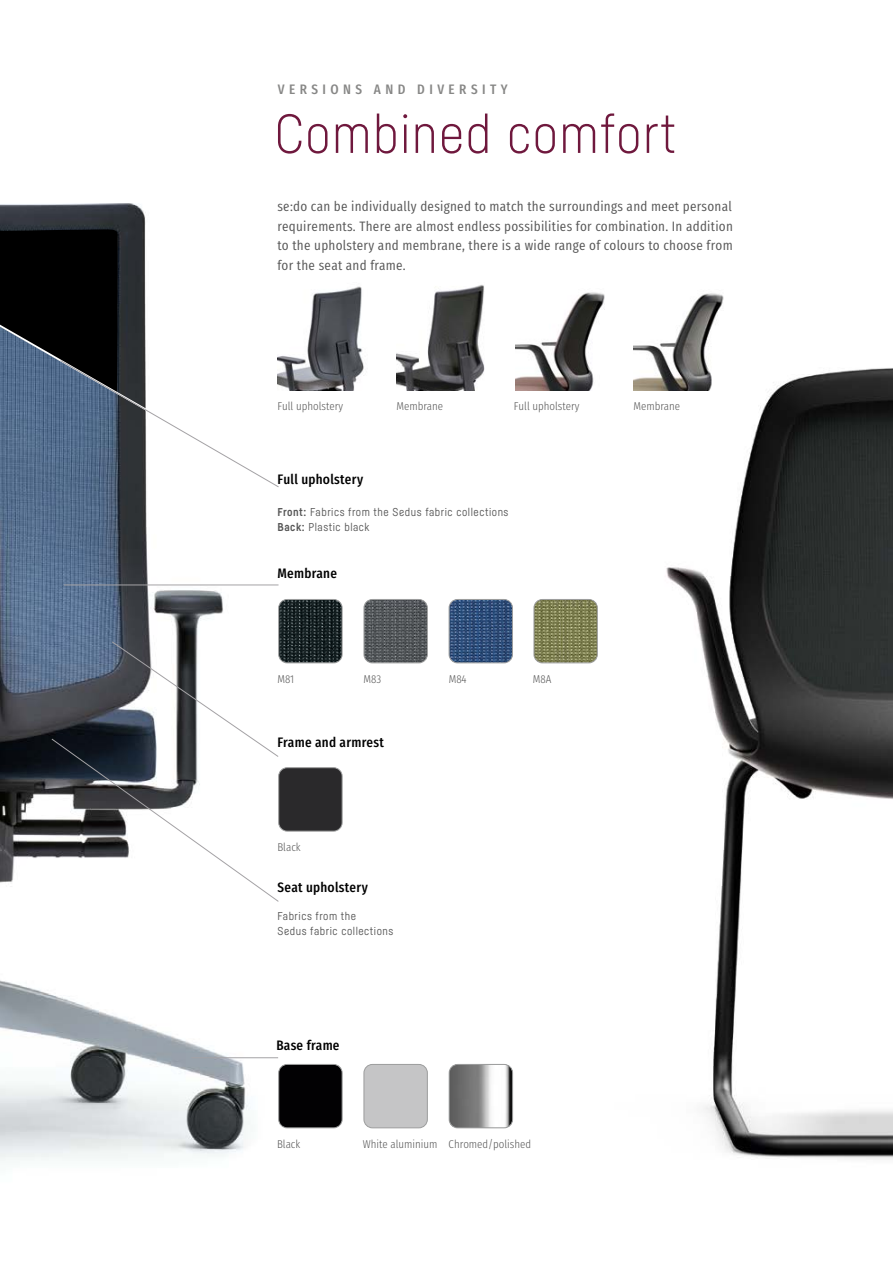
<style>
.page{position:relative;width:893px;height:1263px;background:#fff}
.page>*{position:absolute;margin:0;border:0;box-sizing:border-box;transform-origin:0 0}
.t1{font:300 54px "Sedus Sans";letter-spacing:.025em;color:#6f183d}
.t2{font:13.5px/19.5px "Sedus Text Condensed";letter-spacing:.02em;color:#565656;text-align:justify}
.t3{font:700 13.5px "Sedus Text Condensed";letter-spacing:.02em;color:#000}
.t4{font:700 13.5px "Sedus Text Condensed";letter-spacing:.33em;color:#878786}
.t5{font:300 11.25px "Sedus Text Condensed";color:#565656}
.t6{font:11.25px/15px "Sedus Sans";letter-spacing:.05em;color:#565656}
.s1{font-weight:700}
</style>
<div class="page">
<img style="left:633px;top:345px;width:260px;height:815px">
<img style="left:0;top:203px;width:343px;height:958px">
<img style="left:534px;top:599px;width:63px;height:64px">
<div style="left:534px;top:599px;width:63px;height:64px;border:1px solid #9c9d9d;border-radius:9px"></div>
<img style="left:449px;top:599px;width:63px;height:64px">
<div style="left:449px;top:599px;width:64px;height:64px;border:1px solid #9c9d9d;border-radius:9px"></div>
<img style="left:364px;top:599px;width:63px;height:64px">
<div style="left:364px;top:599px;width:64px;height:64px;border:1px solid #9c9d9d;border-radius:9px"></div>
<img style="left:279px;top:599px;width:63px;height:64px">
<div style="left:279px;top:599px;width:63px;height:64px;border:1px solid #9c9d9d;border-radius:9px"></div>
<div style="left:279px;top:768px;width:63px;height:63px;background:#2a292b;border-radius:9px"></div>
<div style="left:279px;top:767px;width:63px;height:64px;border:1px solid #9c9d9d;border-radius:9px"></div>
<div style="left:279px;top:1064px;width:63px;height:64px;background:#020103;border-radius:9px"></div>
<div style="left:279px;top:1064px;width:63px;height:64px;border:1px solid #9c9d9d;border-radius:9px"></div>
<div style="left:364px;top:1064px;width:63px;height:64px;background:#c5c5c6"></div>
<div style="left:364px;top:1064px;width:64px;height:64px;border:1px solid #9c9d9d;border-radius:9px"></div>
<img style="left:449px;top:1064px;width:64px;height:64px">
<div style="left:449px;top:1064px;width:64px;height:64px;border:1px solid #9c9d9d;border-radius:9px"></div>
<img style="left:515px;top:292px;width:90px;height:98px">
<img style="left:634px;top:293px;width:90px;height:97px">
<img style="left:280px;top:282px;width:84px;height:109px">
<img style="left:397px;top:285px;width:88px;height:106px">
<hr style="left:64px;top:585px;width:215px;height:1px;background:#a4a2a5">
<svg style="left:0;top:229px;width:280px;height:259px"></svg>
<svg style="left:51px;top:641px;width:228px;height:261px"></svg>
<hr style="left:191px;top:1057px;width:87px;height:1px;background:#a4a2a5">
<p class="t4" style="left:278px;top:77px;width:231px">VERSIONS AND DIVERSITY</p>
<h1 class="t1" style="left:274px;top:101px;width:403px">Combined comfort</h1>
<p class="t2" style="left:277px;top:195px;width:457px">se:do can be individually designed to match the surroundings and meet personal requirements. There are almost endless possibilities for combination. In addition to the upholstery and membrane, there is a wide range of colours to choose from for the seat and frame.</p>
<p class="t5" style="left:277px;top:396px;width:67px">Full upholstery</p>
<p class="t5" style="left:396px;top:396px;width:48px">Membrane</p>
<p class="t5" style="left:514px;top:396px;width:67px">Full upholstery</p>
<p class="t5" style="left:634px;top:396px;width:48px">Membrane</p>
<p class="t3" style="left:277px;top:467px;width:87px">Full upholstery</p>
<p class="t6" style="left:277px;top:504px;width:233px"><span class="s1">Front:</span> Fabrics from the Sedus fabric collections<br><span class="s1">Back:</span> Plastic black</p>
<p class="t3" style="left:277px;top:560px;width:61px">Membrane</p>
<p class="t5" style="left:277px;top:668px;width:18px">M81</p>
<p class="t5" style="left:364px;top:668px;width:19px">M83</p>
<p class="t5" style="left:449px;top:668px;width:20px">M84</p>
<p class="t5" style="left:533px;top:668px;width:20px">M8A</p>
<p class="t3" style="left:277px;top:729px;width:108px">Frame and armrest</p>
<p class="t5" style="left:277px;top:836px;width:25px">Black</p>
<p class="t3" style="left:277px;top:875px;width:92px">Seat upholstery</p>
<p class="t6" style="left:277px;top:909px;width:118px">Fabrics from the<br>Sedus fabric collections</p>
<p class="t3" style="left:276px;top:1033px;width:65px">Base frame</p>
<p class="t5" style="left:277px;top:1133px;width:25px">Black</p>
<p class="t5" style="left:363px;top:1133px;width:170px">White aluminium Chromed/polished</p>
</div>
